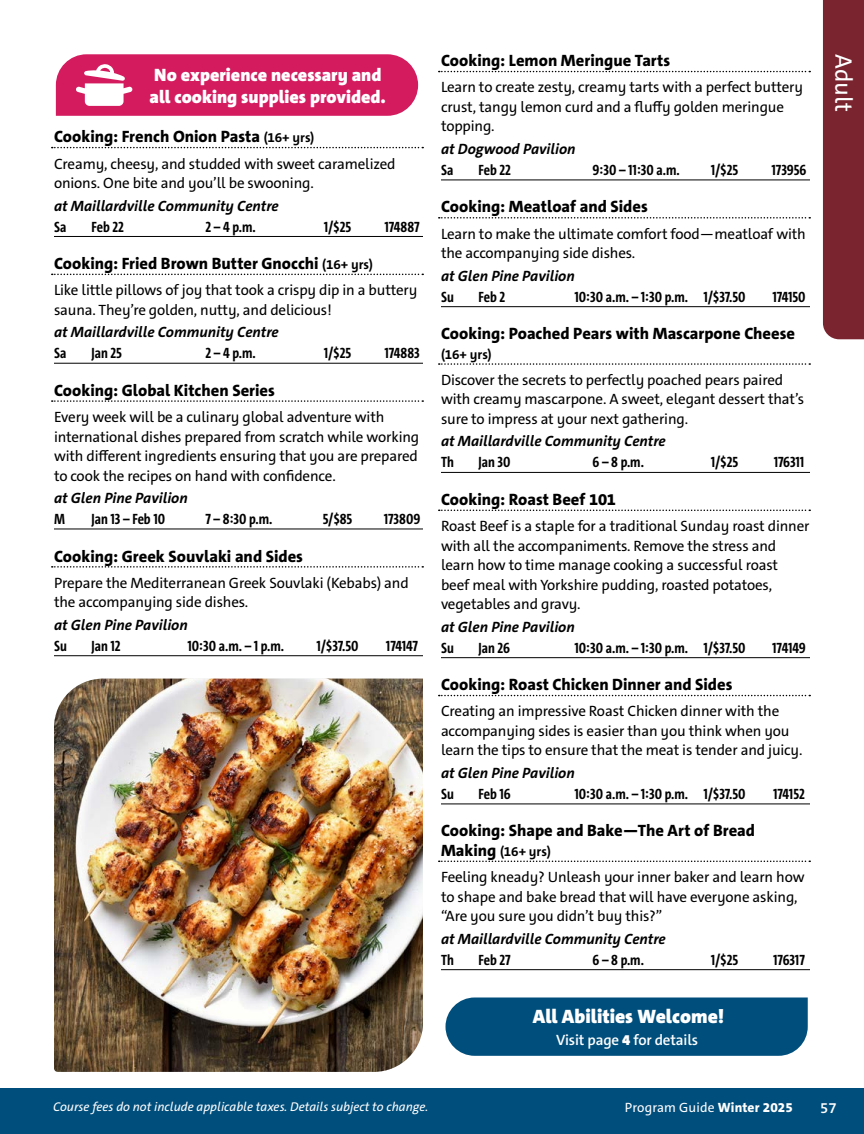
<style>
.page{position:relative;width:864px;height:1134px;background:#fff}
.page>*{position:absolute;margin:0;border:0;box-sizing:border-box;transform-origin:0 0}
.t1{font:24px "The Sans C5";color:#fff}
.Pullout_-_Title{font:900 19.5px "The Sans C5";color:#fff}
.Pullout_-_Title-2{font:900 18px/21.6px "The Sans C5";color:#fff}
.Program_Copy{font:800 16.5px "The Sans C5";color:#000}
.Description{font:15px/19.5px "The Sans C5";letter-spacing:-.01em;color:#000}
.Location{font:italic 700 15px "The Sans C5";color:#000}
.Details{font:700 15px "The Sans Cd";color:#000}
.Details_-_long_listed_time{font:700 15px "The Sans Cd";color:#000}
.Pullout_Body{font:600 15px "The Sans C5";letter-spacing:-.01em;color:#fff}
.Program_Copy-2{font:700 13.5px "The Sans C5";letter-spacing:-.005em;color:#000}
.t2{font:13.5px "The Sans C5";letter-spacing:.01em;color:#fff}
.t3{font:italic 12.75px "The Sans C5";color:#fff}
.s1{font-weight:700;font-size:13.5px}
.s2{font-weight:800;font-size:16.5px}
.s3{font-weight:900}
.s4{font-weight:800}
</style>
<div class="page">
<svg style="left:52px;top:147px;width:371px;height:1px"></svg>
<hr style="left:54px;top:236px;width:369px;height:1px;background:#000">
<svg style="left:52px;top:274px;width:371px;height:1px"></svg>
<hr style="left:54px;top:363px;width:369px;height:1px;background:#000">
<svg style="left:52px;top:400px;width:371px;height:2px"></svg>
<hr style="left:54px;top:529px;width:369px;height:1px;background:#000">
<svg style="left:52px;top:566px;width:371px;height:2px"></svg>
<hr style="left:54px;top:655px;width:369px;height:1px;background:#000">
<svg style="left:439px;top:71px;width:371px;height:1px"></svg>
<hr style="left:441px;top:180px;width:369px;height:1px;background:#000">
<svg style="left:439px;top:217px;width:371px;height:2px"></svg>
<hr style="left:441px;top:306px;width:369px;height:1px;background:#000">
<svg style="left:439px;top:363px;width:371px;height:2px"></svg>
<hr style="left:441px;top:472px;width:369px;height:1px;background:#000">
<svg style="left:439px;top:510px;width:371px;height:1px"></svg>
<hr style="left:441px;top:657px;width:369px;height:1px;background:#000">
<svg style="left:439px;top:695px;width:371px;height:1px"></svg>
<hr style="left:441px;top:804px;width:369px;height:1px;background:#000">
<svg style="left:439px;top:861px;width:371px;height:1px"></svg>
<hr style="left:441px;top:969px;width:369px;height:1px;background:#000">
<svg style="left:56px;top:54px;width:362px;height:62px;background:#d62f6c"></svg>
<div style="left:446px;top:998px;width:362px;height:58px;background:#004e7c"></div>
<img style="left:54px;top:679px;width:369px;height:393px">
<div style="left:0;top:1088px;width:864px;height:46px;background:#004e7c"></div>
<div style="left:823px;top:0;width:41px;height:339px;background:#79242f"></div>
<p class="Pullout_-_Title-2" style="left:150px;top:64px;width:238px">No experience necessary and all cooking supplies provided.</p>
<p class="Program_Copy" style="left:54px;top:126px;width:262px">Cooking: French Onion Pasta <span class="s1">(16+ yrs)</span></p>
<p class="Description" style="left:54px;top:154px;width:343px">Creamy, cheesy, and studded with sweet caramelized onions. One bite and you’ll be swooning.</p>
<p class="Location" style="left:54px;top:196px;width:226px">at Maillardville Community Centre</p>
<p class="Details" style="left:54px;top:217px;width:14px">Sa</p>
<p class="Details" style="left:92px;top:217px;width:34px">Feb 22</p>
<p class="Details" style="left:206px;top:217px;width:52px">2 – 4 p.m.</p>
<p class="Details" style="left:324px;top:217px;width:29px">1/$25</p>
<p class="Details" style="left:384px;top:217px;width:37px">174887</p>
<p class="Program_Copy" style="left:54px;top:253px;width:320px">Cooking: Fried Brown Butter Gnocchi <span class="s1">(16+ yrs)</span></p>
<p class="Description" style="left:54px;top:281px;width:365px">Like little pillows of joy that took a crispy dip in a buttery sauna. They’re golden, nutty, and delicious!</p>
<p class="Location" style="left:54px;top:323px;width:226px">at Maillardville Community Centre</p>
<p class="Details" style="left:54px;top:344px;width:14px">Sa</p>
<p class="Details" style="left:92px;top:344px;width:32px">Jan 25</p>
<p class="Details" style="left:206px;top:344px;width:52px">2 – 4 p.m.</p>
<p class="Details" style="left:324px;top:344px;width:29px">1/$25</p>
<p class="Details" style="left:384px;top:344px;width:37px">174883</p>
<p class="Program_Copy" style="left:54px;top:380px;width:222px">Cooking: Global Kitchen Series</p>
<p class="Description" style="left:54px;top:407px;width:367px">Every week will be a culinary global adventure with international dishes prepared from scratch while working with different ingredients ensuring that you are prepared to cook the recipes on hand with confidence.</p>
<p class="Location" style="left:54px;top:488px;width:135px">at Glen Pine Pavilion</p>
<p class="Details" style="left:54px;top:509px;width:12px">M</p>
<p class="Details" style="left:92px;top:509px;width:75px">Jan 13 – Feb 10</p>
<p class="Details" style="left:206px;top:509px;width:69px">7 – 8:30 p.m.</p>
<p class="Details" style="left:323px;top:509px;width:31px">5/$85</p>
<p class="Details" style="left:384px;top:509px;width:38px">173809</p>
<p class="Program_Copy" style="left:54px;top:545px;width:251px">Cooking: Greek Souvlaki and Sides</p>
<p class="Description" style="left:54px;top:573px;width:356px">Prepare the Mediterranean Greek Souvlaki (Kebabs) and the accompanying side dishes.</p>
<p class="Location" style="left:54px;top:615px;width:135px">at Glen Pine Pavilion</p>
<p class="Details_-_long_listed_time" style="left:54px;top:636px;width:14px">Su</p>
<p class="Details_-_long_listed_time" style="left:92px;top:636px;width:31px">Jan 12</p>
<p class="Details_-_long_listed_time" style="left:188px;top:636px;width:98px">10:30 a.m. – 1 p.m.</p>
<p class="Details_-_long_listed_time" style="left:316px;top:636px;width:44px">1/$37.50</p>
<p class="Details_-_long_listed_time" style="left:386px;top:636px;width:34px">174147</p>
<p class="Program_Copy" style="left:441px;top:50px;width:231px">Cooking: Lemon Meringue Tarts</p>
<p class="Description" style="left:441px;top:78px;width:364px">Learn to create zesty, creamy tarts with a perfect buttery crust, tangy lemon curd and a fluffy golden meringue topping.</p>
<p class="Location" style="left:441px;top:139px;width:136px">at Dogwood Pavilion</p>
<p class="Details" style="left:441px;top:160px;width:14px">Sa</p>
<p class="Details" style="left:478px;top:160px;width:34px">Feb 22</p>
<p class="Details" style="left:592px;top:160px;width:89px">9:30 – 11:30 a.m.</p>
<p class="Details" style="left:711px;top:160px;width:29px">1/$25</p>
<p class="Details" style="left:771px;top:160px;width:37px">173956</p>
<p class="Program_Copy" style="left:441px;top:196px;width:208px">Cooking: Meatloaf and Sides</p>
<p class="Description" style="left:441px;top:224px;width:366px">Learn to make the ultimate comfort food—meatloaf with the accompanying side dishes.</p>
<p class="Location" style="left:441px;top:266px;width:135px">at Glen Pine Pavilion</p>
<p class="Details_-_long_listed_time" style="left:441px;top:287px;width:14px">Su</p>
<p class="Details_-_long_listed_time" style="left:478px;top:287px;width:28px">Feb 2</p>
<p class="Details_-_long_listed_time" style="left:574px;top:287px;width:173px">10:30 a.m. – 1:30 p.m. 1/$37.50</p>
<p class="Details_-_long_listed_time" style="left:772px;top:287px;width:35px">174150</p>
<p class="Program_Copy" style="left:441px;top:323px;width:356px">Cooking: Poached Pears with Mascarpone Cheese</p>
<p class="Program_Copy-2" style="left:441px;top:345px;width:52px">(16+ yrs)</p>
<p class="Description" style="left:441px;top:370px;width:365px">Discover the secrets to perfectly poached pears paired with creamy mascarpone. A sweet, elegant dessert that’s sure to impress at your next gathering.</p>
<p class="Location" style="left:441px;top:432px;width:226px">at Maillardville Community Centre</p>
<p class="Details" style="left:441px;top:453px;width:14px">Th</p>
<p class="Details" style="left:478px;top:453px;width:33px">Jan 30</p>
<p class="Details" style="left:592px;top:453px;width:53px">6 – 8 p.m.</p>
<p class="Details" style="left:711px;top:453px;width:29px">1/$25</p>
<p class="Details" style="left:774px;top:453px;width:32px">176311</p>
<p class="Program_Copy" style="left:441px;top:489px;width:177px">Cooking: Roast Beef 101</p>
<p class="Description" style="left:441px;top:517px;width:370px">Roast Beef is a staple for a traditional Sunday roast dinner with all the accompaniments. Remove the stress and learn how to time manage cooking a successful roast beef meal with Yorkshire pudding, roasted potatoes, vegetables and gravy.</p>
<p class="Location" style="left:441px;top:617px;width:135px">at Glen Pine Pavilion</p>
<p class="Details_-_long_listed_time" style="left:441px;top:638px;width:14px">Su</p>
<p class="Details_-_long_listed_time" style="left:478px;top:638px;width:33px">Jan 26</p>
<p class="Details_-_long_listed_time" style="left:574px;top:638px;width:173px">10:30 a.m. – 1:30 p.m. 1/$37.50</p>
<p class="Details_-_long_listed_time" style="left:772px;top:638px;width:35px">174149</p>
<p class="Program_Copy" style="left:441px;top:674px;width:293px">Cooking: Roast Chicken Dinner and Sides</p>
<p class="Description" style="left:441px;top:702px;width:363px">Creating an impressive Roast Chicken dinner with the accompanying sides is easier than you think when you learn the tips to ensure that the meat is tender and juicy.</p>
<p class="Location" style="left:441px;top:763px;width:135px">at Glen Pine Pavilion</p>
<p class="Details_-_long_listed_time" style="left:441px;top:784px;width:14px">Su</p>
<p class="Details_-_long_listed_time" style="left:478px;top:784px;width:34px">Feb 16</p>
<p class="Details_-_long_listed_time" style="left:574px;top:784px;width:173px">10:30 a.m. – 1:30 p.m. 1/$37.50</p>
<p class="Details_-_long_listed_time" style="left:773px;top:784px;width:33px">174152</p>
<p class="Program_Copy" style="left:441px;top:820px;width:316px">Cooking: Shape and Bake—The Art of Bread</p>
<p class="Program_Copy-2" style="left:441px;top:843px;width:111px"><span class="s2">Making</span> (16+ yrs)</p>
<p class="Description" style="left:441px;top:868px;width:365px">Feeling kneady? Unleash your inner baker and learn how to shape and bake bread that will have everyone asking, “Are you sure you didn’t buy this?”</p>
<p class="Location" style="left:441px;top:929px;width:226px">at Maillardville Community Centre</p>
<p class="Details" style="left:441px;top:950px;width:14px">Th</p>
<p class="Details" style="left:478px;top:950px;width:34px">Feb 27</p>
<p class="Details" style="left:592px;top:950px;width:53px">6 – 8 p.m.</p>
<p class="Details" style="left:711px;top:950px;width:29px">1/$25</p>
<p class="Details" style="left:773px;top:950px;width:33px">176317</p>
<p class="Pullout_-_Title" style="left:533px;top:1004px;width:193px">All Abilities Welcome!</p>
<p class="Pullout_Body" style="left:556px;top:1030px;width:143px">Visit page <span class="s3">4</span> for details</p>
<h1 class="t1" style="left:859px;top:54px;width:59px;rotate:90deg">Adult</h1>
<p class="t3" style="left:53px;top:1099px;width:377px">Course fees do not include applicable taxes. Details subject to change.</p>
<p class="t2" style="left:625px;top:1099px;width:170px">Program Guide <span class="s4">Winter 2025</span></p>
<p class="Pullout_Body" style="left:820px;top:1098px;width:18px">57</p>
</div>
